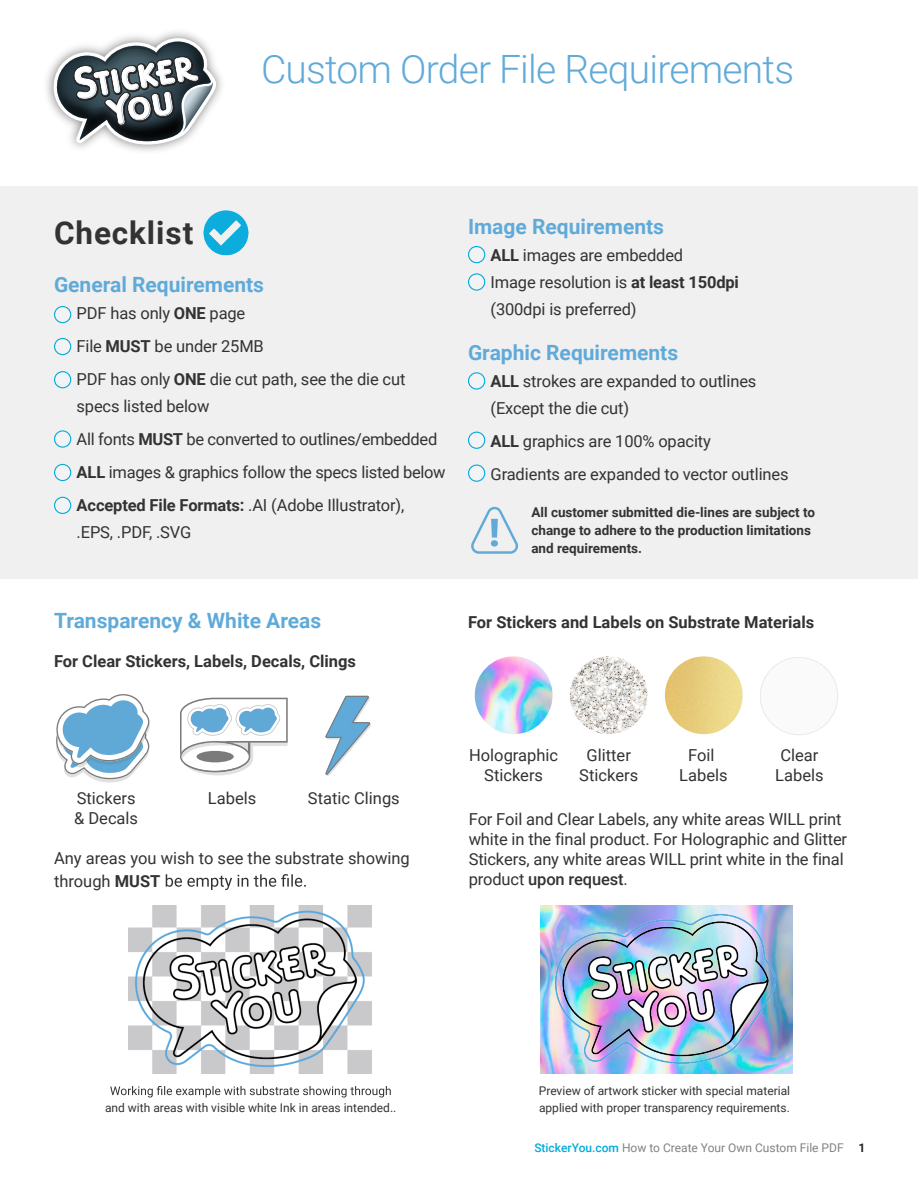
<style>
.page{position:relative;width:918px;height:1188px;background:#fff}
.page>*{position:absolute;margin:0;border:0;box-sizing:border-box;transform-origin:0 0}
.t1{font:300 39px "Roboto";letter-spacing:-.02em;color:#60aad9}
.t2{font:700 31.5px "Roboto";letter-spacing:.03em;color:#333}
.t3{font:700 21px "Roboto";color:#60aad9}
.t4{font:16.5px/33px "Roboto";letter-spacing:-.01em;color:#333}
.t5{font:700 16.5px "Roboto";color:#333}
.t6{font:700 13.5px/18px "Roboto";color:#333}
.t7{font:12px/16.5px "Roboto";color:#333}
.t8{font:12px "Roboto";color:#818285}
.s1{font-weight:700}
.s2{font-weight:500}
.s3{font-weight:500;color:#00acdb}
.s4{font-weight:700;color:#272525}
</style>
<div class="page">
<img style="left:46px;top:32px;width:176px;height:119px">
<svg style="left:53px;top:38px;width:164px;height:107px"></svg>
<div style="left:0;top:186px;width:918px;height:393px;background:#f1f0f0"></div>
<div style="left:55px;top:307px;width:16px;height:16px;background:#f2f3f4;border-radius:50%"></div>
<div style="left:54px;top:306px;width:17px;height:17px;border:1px solid #00abda;border-radius:50%"></div>
<div style="left:469px;top:247px;width:16px;height:16px;background:#f2f3f4;border-radius:50%"></div>
<div style="left:468px;top:246px;width:17px;height:17px;border:1px solid #00abda;border-radius:50%"></div>
<div style="left:469px;top:274px;width:16px;height:16px;background:#f2f3f4;border-radius:50%"></div>
<div style="left:468px;top:273px;width:17px;height:18px;border:1px solid #00abda;border-radius:50%"></div>
<div style="left:469px;top:373px;width:16px;height:16px;background:#f2f3f4;border-radius:50%"></div>
<div style="left:468px;top:372px;width:17px;height:18px;border:1px solid #00abda;border-radius:50%"></div>
<div style="left:469px;top:432px;width:16px;height:16px;background:#f2f3f4;border-radius:50%"></div>
<div style="left:468px;top:432px;width:17px;height:17px;border:1px solid #00abda;border-radius:50%"></div>
<div style="left:469px;top:465px;width:16px;height:16px;background:#f2f3f4;border-radius:50%"></div>
<div style="left:468px;top:465px;width:17px;height:17px;border:1px solid #00abda;border-radius:50%"></div>
<div style="left:55px;top:338px;width:16px;height:17px;background:#f2f3f4;border-radius:50%"></div>
<div style="left:54px;top:338px;width:17px;height:17px;border:1px solid #00abda;border-radius:50%"></div>
<div style="left:55px;top:372px;width:16px;height:16px;background:#f2f3f4;border-radius:50%"></div>
<div style="left:54px;top:371px;width:17px;height:17px;border:1px solid #00abda;border-radius:50%"></div>
<div style="left:55px;top:431px;width:16px;height:16px;background:#f2f3f4;border-radius:50%"></div>
<div style="left:54px;top:430px;width:17px;height:18px;border:1px solid #00abda;border-radius:50%"></div>
<div style="left:55px;top:464px;width:16px;height:17px;background:#f2f3f4;border-radius:50%"></div>
<div style="left:54px;top:464px;width:17px;height:17px;border:1px solid #00abda;border-radius:50%"></div>
<div style="left:55px;top:497px;width:16px;height:16px;background:#f2f3f4;border-radius:50%"></div>
<div style="left:54px;top:497px;width:17px;height:17px;border:1px solid #00abda;border-radius:50%"></div>
<img style="left:203px;top:210px;width:46px;height:46px">
<svg style="left:56px;top:694px;width:94px;height:89px"></svg>
<svg style="left:180px;top:698px;width:108px;height:77px"></svg>
<svg style="left:325px;top:696px;width:46px;height:80px"></svg>
<img style="left:570px;top:656px;width:78px;height:78px;border-radius:39px">
<img style="left:665px;top:656px;width:78px;height:78px;border-radius:39px">
<img style="left:475px;top:656px;width:78px;height:78px;border-radius:39px">
<svg style="left:110px;top:1086px;width:281px;height:12px"></svg>
<img style="left:129px;top:906px;width:243px;height:168px">
<img style="left:540px;top:905px;width:252px;height:169px">
<img style="left:548px;top:908px;width:235px;height:161px">
<svg style="left:166px;top:874px;width:140px;height:16px"></svg>
<svg style="left:471px;top:507px;width:47px;height:47px"></svg>
<div style="left:760px;top:657px;width:78px;height:78px;background:#f7f7f7;border-radius:50%"></div>
<div style="left:760px;top:657px;width:78px;height:78px;border:1px solid #dbdbdb;border-radius:50%"></div>
<h1 class="t1" style="left:261px;top:42px;width:535px">Custom Order File Requirements</h1>
<h2 class="t2" style="left:54px;top:211px;width:141px">Checklist</h2>
<p class="t3" style="left:54px;top:270px;width:212px">General Requirements</p>
<p class="t4" style="left:77px;top:296px;width:330px">PDF has only <span class="s1">ONE</span> page<br>File <span class="s1">MUST</span> be under 25MB<br>PDF has only <span class="s1">ONE</span> die cut path, see the die cut</p>
<p class="t4" style="left:77px;top:389px;width:370px">specs listed below<br>All fonts <span class="s1">MUST</span> be converted to outlines/embedded <span class="s1">ALL</span> images &amp; graphics follow the specs listed below <span class="s1">Accepted File Formats:</span> .AI (Adobe Illustrator),</p>
<p class="t4" style="left:77px;top:515px;width:116px">.EPS, .PDF, .SVG</p>
<p class="t3" style="left:54px;top:606px;width:269px">Transparency &amp; White Areas</p>
<p class="t5" style="left:54px;top:649px;width:304px">For Clear Stickers, Labels, Decals, Clings</p>
<p class="t3" style="left:468px;top:212px;width:198px">Image Requirements</p>
<p class="t4" style="left:491px;top:241px;width:250px;line-height:27px"><span class="s1">ALL</span> images are embedded<br>Image resolution is <span class="s1">at least 150dpi </span>(300dpi is preferred)</p>
<p class="t3" style="left:468px;top:338px;width:212px">Graphic Requirements</p>
<p class="t4" style="left:491px;top:367px;width:267px;line-height:27px"><span class="s1">ALL</span> strokes are expanded to outlines (Except the die cut)</p>
<p class="t4" style="left:491px;top:424px;width:299px"><span class="s1">ALL</span> graphics are 100% opacity<br>Gradients are expanded to vector outlines</p>
<p class="t6" style="left:531px;top:502px;width:285px">All customer submitted die-lines are subject to change to adhere to the production limitations and requirements.</p>
<p class="t5" style="left:468px;top:611px;width:348px">For Stickers and Labels on Substrate Materials</p>
<p class="t4" style="left:74px;top:788px;width:66px;line-height:19.5px">Stickers &amp; Decals</p>
<p class="t4" style="left:208px;top:781px;width:50px">Labels</p>
<p class="t4" style="left:308px;top:781px;width:93px">Static Clings</p>
<p class="t4" style="left:54px;top:846px;width:357px;line-height:22.5px">Any areas you wish to see the substrate showing through <span class="s1">MUST</span></p>
<p class="t4" style="left:469px;top:745px;width:91px;line-height:19.5px;text-align:center">Holographic<br>Stickers</p>
<p class="t4" style="left:579px;top:745px;width:60px;line-height:19.5px;text-align:center">Glitter<br>Stickers</p>
<p class="t4" style="left:679px;top:745px;width:50px;line-height:19.5px;text-align:center">Foil<br>Labels</p>
<p class="t4" style="left:775px;top:745px;width:50px;line-height:19.5px;text-align:center">Clear<br>Labels</p>
<p class="t4" style="left:469px;top:809px;width:380px;line-height:19.8px">For Foil and Clear Labels, any white areas WILL print white in the final product. For Holographic and Glitter Stickers, any white areas WILL print white in the final product <span class="s2">upon request</span>.</p>
<p class="t7" style="left:105px;top:1099px;width:293px">and with areas with visible white Ink in areas intended..</p>
<p class="t7" style="left:539px;top:1082px;width:253px">Preview of artwork sticker with special material applied with proper transparency requirements.</p>
<p class="t8" style="left:534px;top:1140px;width:332px"><span class="s3">StickerYou.com</span> How to Create Your Own Custom File PDF <span class="s4">1</span></p>
</div>
